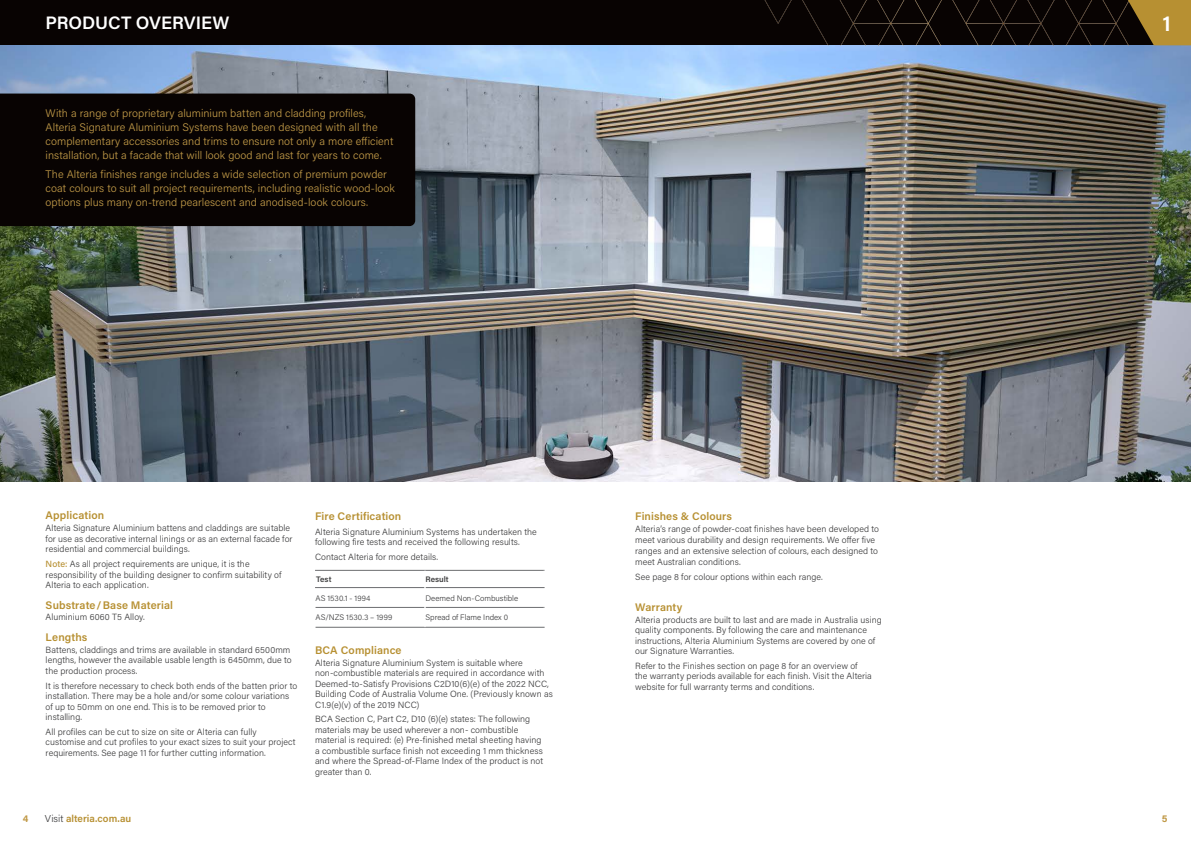
<style>
.page{position:relative;width:1191px;height:842px;background:#fff}
.page>*{position:absolute;margin:0;border:0;box-sizing:border-box;transform-origin:0 0}
.t1{font:600 22px "Acumin Pro";color:#fff}
.Main_Page_Heading__B{font:600 18px "Acumin Pro";color:#fff}
.t2{font:300 11px/14px "Acumin Pro";letter-spacing:.005em;color:#c09947}
.Sub_Headers_Bold_Gol{font:600 11px "Acumin Pro";letter-spacing:.01em;color:#b79032}
.Body_Regular{font:600 11px "Acumin Pro";letter-spacing:.01em;color:#b79032}
.t3{font:600 10px "Acumin Pro";letter-spacing:.005em;color:#b79032}
.t4{font:700 10px "Acumin Pro";color:#c09947}
.Body_Regular-2{font:300 9px/10.5px "Acumin Pro";letter-spacing:.005em;color:#3e3e3f}
.Large_Table_Body_DS{font:300 8px "Acumin Pro";color:#3e3e3f}
.Large_Table_Sub_Head{font:600 8px "Acumin Pro";letter-spacing:.005em;color:#3e3e3f}
.s1{font-weight:500;color:#b79032}
.s2{font-weight:300;color:#3e3e3f}
</style>
<div class="page">
<img style="left:0;top:45px;width:1191px;height:437px">
<div style="left:0;top:0;width:1191px;height:45px;background:#080302"></div>
<img style="left:764px;top:0;width:359px;height:45px">
<svg style="left:1123px;top:0;width:68px;height:45px"></svg>
<div style="left:0;top:94px;width:415px;height:132px;background:#080302"></div>
<hr style="left:315px;top:570px;width:110px;height:1px;background:#6c6d70">
<hr style="left:425px;top:570px;width:119px;height:1px;background:#6c6d70">
<hr style="left:315px;top:587px;width:109px;height:1px;background:#6c6d70">
<hr style="left:425px;top:587px;width:119px;height:1px;background:#6c6d70">
<hr style="left:315px;top:607px;width:109px;height:1px;background:#6c6d70">
<hr style="left:425px;top:607px;width:119px;height:1px;background:#6c6d70">
<hr style="left:315px;top:627px;width:110px;height:1px;background:#6c6d70">
<hr style="left:425px;top:627px;width:119px;height:1px;background:#6c6d70">
<p class="Main_Page_Heading__B" style="left:45px;top:11px;width:186px">PRODUCT OVERVIEW</p>
<p class="t2" style="left:46px;top:106px;width:349px">With a range of proprietary aluminium batten and cladding profiles, Alteria Signature Aluminium Systems have been designed with all the complementary accessories and trims to ensure not only a more efficient installation, but a facade that will look good and last for years to come.</p>
<p class="t2" style="left:46px;top:167px;width:351px">The Alteria finishes range includes a wide selection of premium powder coat colours to suit all project requirements, including realistic wood-look options plus many on-trend pearlescent and anodised-look colours.</p>
<p class="Sub_Headers_Bold_Gol" style="left:46px;top:508px;width:60px">Application</p>
<p class="Body_Regular-2" style="left:46px;top:522px;width:248px">Alteria Signature Aluminium battens and claddings are suitable for use as decorative internal linings or as an external facade for residential and commercial buildings.</p>
<p class="Body_Regular-2" style="left:46px;top:558px;width:237px"><span class="s1">Note:</span> As all project requirements are unique, it is the responsibility of the building designer to confirm suitability of<br>Alteria to each application.</p>
<p class="Sub_Headers_Bold_Gol" style="left:46px;top:597px;width:129px">Substrate/Base Material</p>
<p class="Body_Regular-2" style="left:46px;top:612px;width:101px">Aluminium 6060 T5 Alloy.</p>
<p class="Sub_Headers_Bold_Gol" style="left:46px;top:629px;width:43px">Lengths</p>
<p class="Body_Regular-2" style="left:46px;top:644px;width:247px">Battens, claddings and trims are available in standard 6500mm lengths, however the available usable length is 6450mm, due to the production process.</p>
<p class="Body_Regular-2" style="left:46px;top:680px;width:253px">It is therefore necessary to check both ends of the batten prior to installation. There may be a hole and/or some colour variations of up to 50mm on one end. This is to be removed prior to installing.</p>
<p class="Body_Regular-2" style="left:46px;top:726px;width:251px">All profiles can be cut to size on site or Alteria can fully customise and cut profiles to your exact sizes to suit your project requirements. See page 11 for further cutting information.</p>
<p class="Body_Regular" style="left:315px;top:508px;width:88px">Fire Certification</p>
<p class="Body_Regular-2" style="left:315px;top:526px;width:223px">Alteria Signature Aluminium Systems has undertaken the following fire tests and received the following results.</p>
<p class="Body_Regular-2" style="left:315px;top:551px;width:125px">Contact Alteria for more details.</p>
<p class="Large_Table_Sub_Head" style="left:316px;top:573px;width:17px">Test</p>
<p class="Large_Table_Sub_Head" style="left:425px;top:573px;width:25px">Result</p>
<p class="Large_Table_Body_DS" style="left:315px;top:592px;width:56px">AS 1530.1 - 1994</p>
<p class="Large_Table_Body_DS" style="left:425px;top:592px;width:94px">Deemed Non-Combustible</p>
<p class="Large_Table_Body_DS" style="left:315px;top:612px;width:78px">AS/NZS 1530.3 – 1999</p>
<p class="Large_Table_Body_DS" style="left:425px;top:612px;width:84px">Spread of Flame Index 0</p>
<p class="Sub_Headers_Bold_Gol" style="left:315px;top:642px;width:88px">BCA Compliance</p>
<p class="Body_Regular-2" style="left:315px;top:657px;width:239px">Alteria Signature Aluminium System is suitable where non-combustible materials are required in accordance with Deemed-to-Satisfy Provisions C2D10(6)(e) of the 2022 NCC, Building Code of Australia Volume One. (Previously known as C1.9(e)(v) of the 2019 NCC)</p>
<p class="Body_Regular-2" style="left:315px;top:714px;width:230px">BCA Section C, Part C2, D10 (6)(e) states: The following materials may be used wherever a non- combustible material is required: (e) Pre-finished metal sheeting having a combustible surface finish not exceeding 1 mm thickness and where the Spread-of-Flame Index of the product is not greater than 0.</p>
<p class="Sub_Headers_Bold_Gol" style="left:635px;top:508px;width:98px">Finishes &amp; Colours</p>
<p class="Body_Regular-2" style="left:635px;top:523px;width:245px;line-height:11px">Alteria’s range of powder-coat finishes have been developed to meet various durability and design requirements. We offer five ranges and an extensive selection of colours, each designed to meet Australian conditions.</p>
<p class="Body_Regular-2" style="left:635px;top:572px;width:189px">See page 8 for colour options within each range.</p>
<p class="Sub_Headers_Bold_Gol" style="left:635px;top:599px;width:49px">Warranty</p>
<p class="Body_Regular-2" style="left:635px;top:614px;width:248px">Alteria products are built to last and are made in Australia using quality components. By following the care and maintenance instructions, Alteria Aluminium Systems are covered by one of our Signature Warranties.</p>
<p class="Body_Regular-2" style="left:635px;top:660px;width:238px">Refer to the Finishes section on page 8 for an overview of the warranty periods available for each finish. Visit the Alteria website for full warranty terms and conditions.</p>
<h1 class="t1" style="left:1162px;top:8px;width:10px">1</h1>
<p class="t3" style="left:45px;top:812px;width:88px"><span class="s2">Visit</span> alteria.com.au</p>
<p class="t4" style="left:23px;top:812px;width:7px">4</p>
<p class="t4" style="left:1161px;top:812px;width:7px">5</p>
</div>
